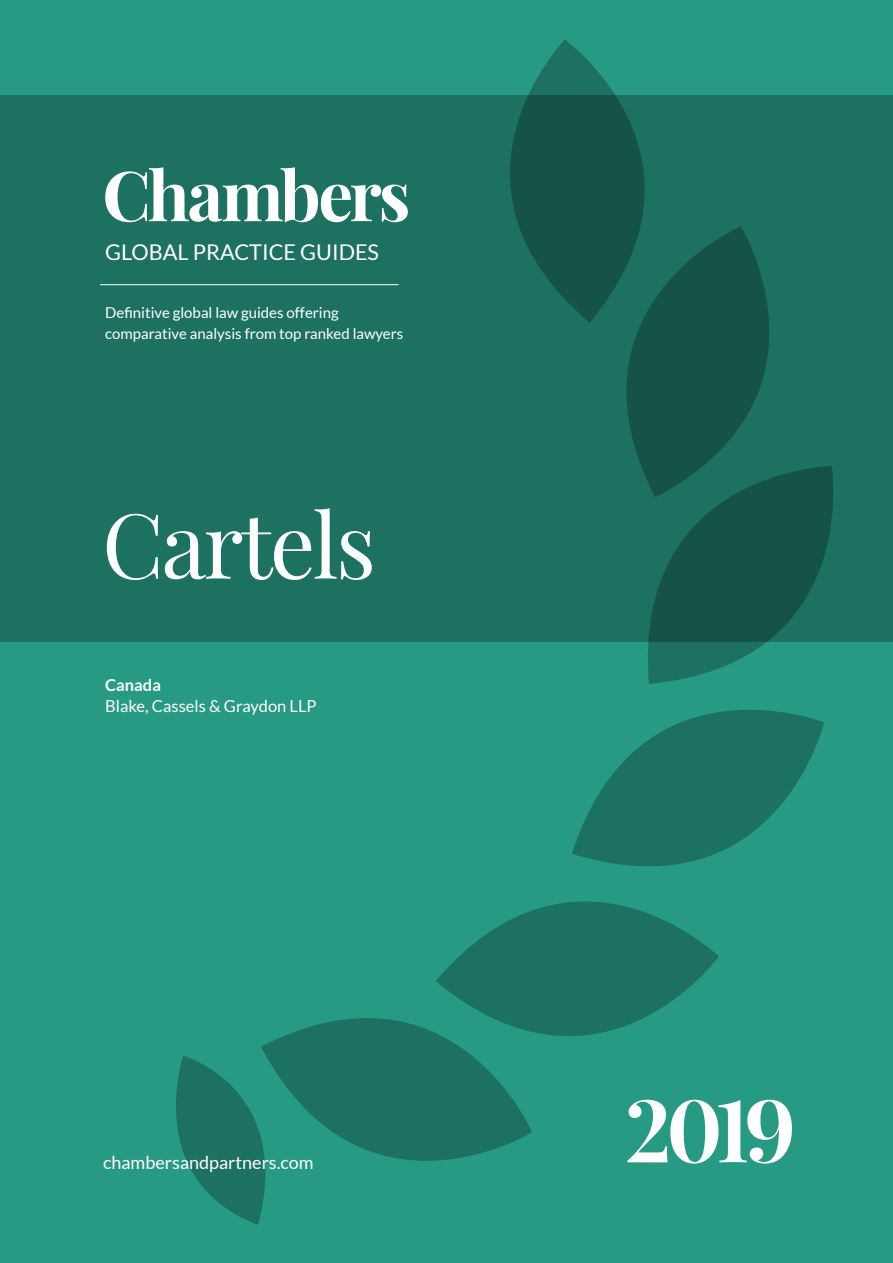
<style>
.page{position:relative;width:893px;height:1263px;background:#269a82}
.page>*{position:absolute;margin:0;border:0;box-sizing:border-box;transform-origin:0 0}
.t1{font:90px "Playfair Display";letter-spacing:-.03em;color:#fff}
.t2{font:700 86.85px "Playfair Display";color:#fff}
.t3{font:21.75px "Lato";color:#fff}
.t4{font:18px "Lato";color:#fff}
.t5{font:16.5px "Lato";color:#fff}
.t6{font:700 16.5px "Lato";color:#fff}
.t7{font:15px/21px "Lato";color:#fff}
</style>
<div class="page">
<div style="left:0;top:96px;width:893px;height:546px;background:#1c7160"></div>
<svg style="left:176px;top:1056px;width:85px;height:169px"></svg>
<svg style="left:426px;top:40px;width:300px;height:250px"></svg>
<svg style="left:557px;top:226px;width:212px;height:240px;fill:#145346"></svg>
<svg style="left:641px;top:466px;width:193px;height:183px"></svg>
<svg style="left:261px;top:1018px;width:271px;height:193px"></svg>
<svg style="left:586px;top:649px;width:238px;height:203px"></svg>
<svg style="left:436px;top:818px;width:283px;height:300px"></svg>
<svg style="left:105px;top:167px;width:303px;height:55px"></svg>
<hr style="left:100px;top:284px;width:299px;height:1px;background:#fff">
<h3 class="t3" style="left:105px;top:240px;width:275px">GLOBAL PRACTICE GUIDEs</h3>
<p class="t7" style="left:105px;top:302px;width:300px">Definitive global law guides offering comparative analysis from top ranked lawyers</p>
<h1 class="t1" style="left:102px;top:475px;width:275px">Cartels</h1>
<p class="t6" style="left:105px;top:675px;width:57px">Canada</p>
<p class="t5" style="left:105px;top:697px;width:213px">Blake, Cassels &amp; Graydon LLP</p>
<p class="t4" style="left:103px;top:1152px;width:212px">chambersandpartners.com</p>
<h2 class="t2" style="left:625px;top:1061px;width:173px">2019</h2>
</div>
